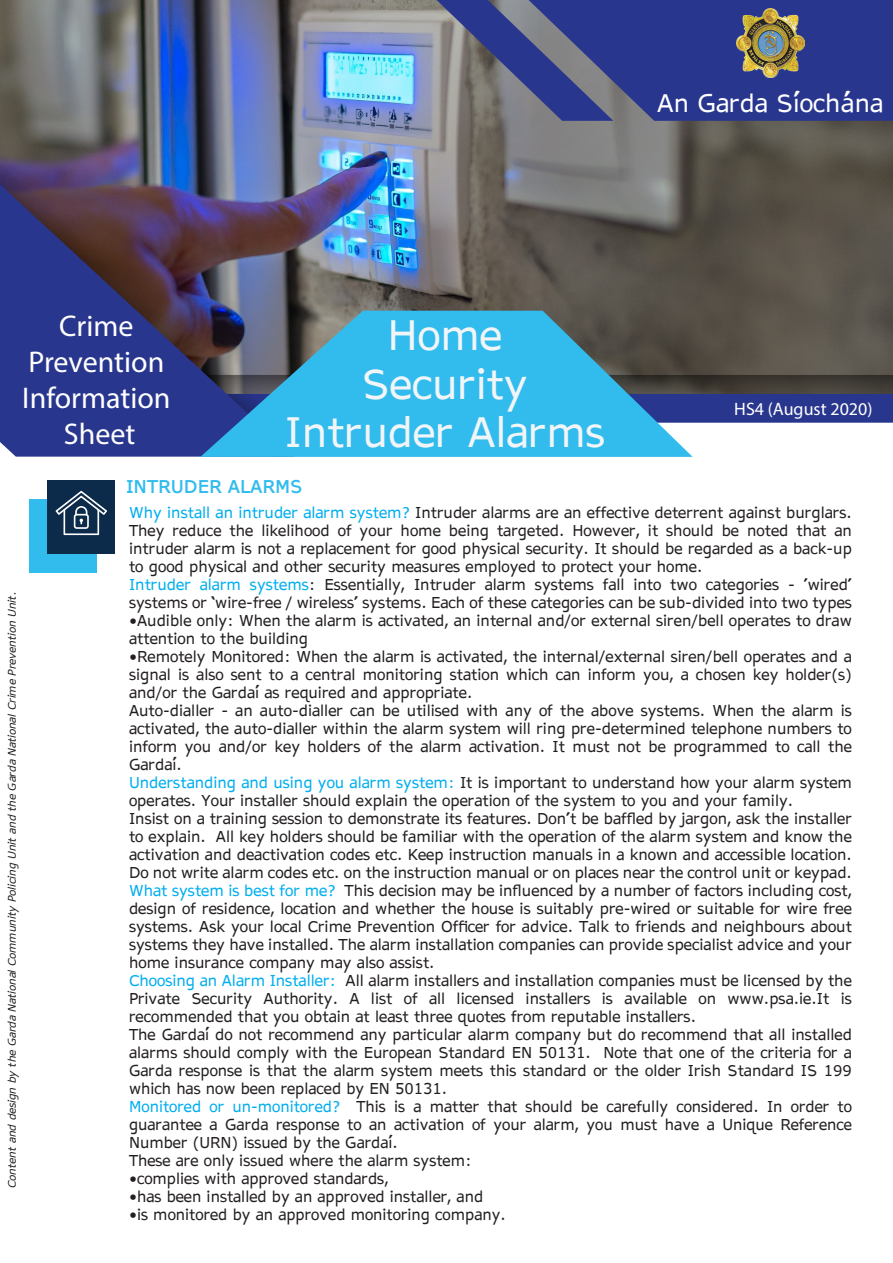
<style>
.page{position:relative;width:893px;height:1263px;background:#fff}
.page>*{position:absolute;margin:0;border:0;box-sizing:border-box;transform-origin:0 0}
.t1{font:40.5px/48.6px "AP Hont";color:#f1f5f7;text-align:center}
.t2{font:30px/36px "Myriad Pro";color:#fff;text-align:center}
.t3{font:24.15px "AP Hont";color:#fff}
.t4{font:18px "Myriad Pro";color:#fff}
.t5{font:700 18px "AP Hont";color:#32bced}
.t6{font:15px/18px "AP Hont";color:#231f20}
.t7{font:italic 10.5px "AP Hont";color:#231f20}
.s1{color:#00aeef}
</style>
<div class="page">
<img style="left:345px;top:0;width:548px;height:375px">
<svg style="left:693px;top:375px;width:200px;height:19px;background:#3f3a34"></svg>
<div style="left:29px;top:499px;width:68px;height:73px;background:#32bced"></div>
<div style="left:47px;top:480px;width:67px;height:73px;background:#0c2a49"></div>
<div style="left:693px;top:394px;width:200px;height:29px;background:#29368e"></div>
<img style="left:0;top:0;width:345px;height:311px">
<svg style="left:0;top:184px;width:294px;height:273px;background:#3e3c74"></svg>
<svg style="left:437px;top:0;width:456px;height:121px;background:#40498b"></svg>
<svg style="left:200px;top:311px;width:493px;height:146px;background:#3b99c0"></svg>
<img style="left:736px;top:9px;width:68px;height:68px">
<svg style="left:56px;top:491px;width:51px;height:44px"></svg>
<h3 class="t3" style="left:657px;top:87px;width:228px">An Garda Síochána</h3>
<h2 class="t2" style="left:22px;top:307px;width:150px">Crime<br>Prevention<br>Information<br>Sheet</h2>
<h1 class="t1" style="left:285px;top:311px;width:322px">Home<br>Security<br>Intruder Alarms</h1>
<p class="t5" style="left:126px;top:474px;width:178px">INTRUDER ALARMS</p>
<p class="t4" style="left:734px;top:398px;width:140px">HS4 (August 2020)</p>
<p class="t7" style="left:5px;top:1188px;width:598px;rotate:-90deg">Content and design by the Garda National Community Policing Unit and the Garda National Crime Prevention Unit.</p>
<p class="t6" style="left:129px;top:503px;width:724px"><span class="s1">Why install an intruder alarm system?</span> Intruder alarms are an effective deterrent against burglars.<br>They reduce the likelihood of your home being targeted. However, it should be noted that an intruder alarm is not a replacement for good physical security. It should be regarded as a back-up to good physical and other security measures employed to protect your home.<br><span class="s1">Intruder alarm systems</span>: Essentially, Intruder alarm systems fall into two categories - ’wired’ systems or ‘wire-free / wireless’ systems. Each of these categories can be sub-divided into two types</p>
<p class="t6" style="left:129px;top:611px;width:724px">•Audible only: When the alarm is activated, an internal and/or external siren/bell operates to draw attention to the building</p>
<p class="t6" style="left:129px;top:647px;width:724px">•Remotely Monitored: When the alarm is activated, the internal/external siren/bell operates and a signal is also sent to a central monitoring station which can inform you, a chosen key holder(s) and/or the Gardaí as required and appropriate.<br>Auto-dialler - an auto-dialler can be utilised with any of the above systems. When the alarm is activated, the auto-dialler within the alarm system will ring pre-determined telephone numbers to inform you and/or key holders of the alarm activation. It must not be programmed to call the Gardaí.<br><span class="s1">Understanding and using you alarm system:</span> It is important to understand how your alarm system operates. Your installer should explain the operation of the system to you and your family.<br>Insist on a training session to demonstrate its features. Don’t be baffled by jargon, ask the installer to explain. All key holders should be familiar with the operation of the alarm system and know the activation and deactivation codes etc. Keep instruction manuals in a known and accessible location.<br>Do not write alarm codes etc. on the instruction manual or on places near the control unit or keypad.<br><span class="s1">What system is best for me?</span> This decision may be influenced by a number of factors including cost, design of residence, location and whether the house is suitably pre-wired or suitable for wire free systems. Ask your local Crime Prevention Officer for advice. Talk to friends and neighbours about systems they have installed. The alarm installation companies can provide specialist advice and your home insurance company may also assist.<br><span class="s1">Choosing an Alarm Installer:</span> All alarm installers and installation companies must be licensed by the Private Security Authority. A list of all licensed installers is available on www.psa.ie.It is recommended that you obtain at least three quotes from reputable installers.<br>The Gardaí do not recommend any particular alarm company but do recommend that all installed alarms should comply with the European Standard EN 50131. Note that one of the criteria for a Garda response is that the alarm system meets this standard or the older Irish Standard IS 199 which has now been replaced by EN 50131.<br><span class="s1">Monitored or un-monitored?</span> This is a matter that should be carefully considered. In order to guarantee a Garda response to an activation of your alarm, you must have a Unique Reference Number (URN) issued by the Gardaí.<br>These are only issued where the alarm system:</p>
<p class="t6" style="left:129px;top:1169px;width:261px">•complies with approved standards,</p>
<p class="t6" style="left:129px;top:1187px;width:356px">•has been installed by an approved installer, and</p>
<p class="t6" style="left:129px;top:1205px;width:378px">•is monitored by an approved monitoring company.</p>
</div>
